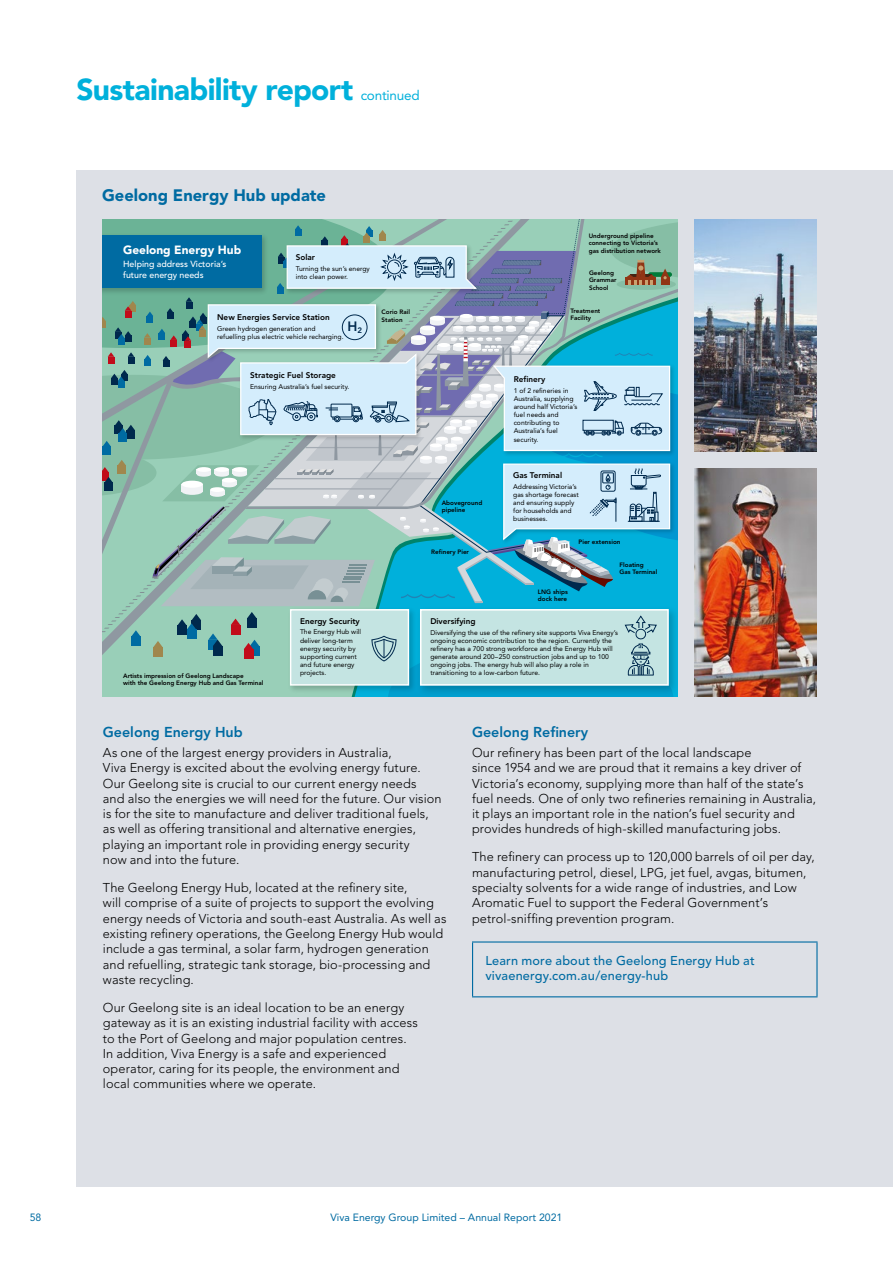
<style>
.page{position:relative;width:893px;height:1263px;background:#fff}
.page>*{position:absolute;margin:0;border:0;box-sizing:border-box;transform-origin:0 0}
.t1{font:900 30px "Avenir";letter-spacing:-.02em;color:#00b0db}
.t2{font:900 16.5px "Avenir";color:#006ba2}
.t3{font:800 14.25px "Avenir";color:#006ba2}
.t4{font:13.5px "Avenir";letter-spacing:-.015em;color:#00b0db}
.t5{font:800 13.5px "Avenir";color:#00294d}
.t6{font:300 12.75px/15.3px "Avenir";letter-spacing:.01em;color:#000}
.t7{font:500 12.75px/15.3px "Avenir";letter-spacing:.015em;color:#006ba2}
.t8{font:900 11.85px "Avenir";color:#fff}
.t9{font:10.5px "Avenir";color:#006ba2}
.t10{font:500 8.85px/10.5px "Avenir";color:#fff}
.t11{font:800 8.1px "Avenir";color:#000}
.t12{font:6.75px/8.1px "Avenir";color:#000}
.t13{font:800 6.3px/7.5px "Avenir";color:#000}
</style>
<div class="page">
<div style="left:77px;top:170px;width:816px;height:1016px;background:#dde0e6"></div>
<div style="left:102px;top:646px;width:183px;height:24px;background:#99cfb8"></div>
<svg style="left:253px;top:649px;width:6px;height:6px"></svg>
<div style="left:153px;top:647px;width:10px;height:10px;background:#a0874d"></div>
<div style="left:208px;top:640px;width:10px;height:9px;background:#006ba2"></div>
<div style="left:213px;top:646px;width:9px;height:9px;background:#00294d"></div>
<svg style="left:102px;top:606px;width:183px;height:40px;background:#89b9ac"></svg>
<div style="left:244px;top:649px;width:9px;height:10px;background:#c10c1a"></div>
<svg style="left:244px;top:640px;width:15px;height:9px"></svg>
<img style="left:285px;top:606px;width:129px;height:89px">
<div style="left:291px;top:610px;width:117px;height:75px;background:#c4e4e2"></div>
<div style="left:290px;top:609px;width:119px;height:77px;border:1px solid #fff"></div>
<img style="left:414px;top:606px;width:263px;height:90px">
<div style="left:421px;top:610px;width:247px;height:75px;background:#c4e4e2"></div>
<div style="left:420px;top:609px;width:249px;height:77px;border:2px solid #fff"></div>
<svg style="left:371px;top:616px;width:302px;height:80px"></svg>
<svg style="left:102px;top:220px;width:575px;height:386px;background:#88bdc5"></svg>
<hr style="left:472px;top:941px;width:346px;height:1px;background:#006ba2">
<hr style="left:472px;top:942px;width:1px;height:54px;background:#006ba2">
<hr style="left:816px;top:942px;width:2px;height:54px;background:#006ba2">
<hr style="left:472px;top:996px;width:346px;height:1px;background:#006ba2">
<img style="left:694px;top:220px;width:122px;height:231px">
<img style="left:694px;top:468px;width:122px;height:228px">
<h1 class="t1" style="left:77px;top:72px;width:278px">Sustainability report</h1>
<p class="t4" style="left:361px;top:88px;width:61px">continued</p>
<p class="t2" style="left:102px;top:185px;width:225px">Geelong Energy Hub update</p>
<p class="t8" style="left:123px;top:243px;width:120px">Geelong Energy Hub</p>
<p class="t10" style="left:123px;top:259px;width:105px">Helping address Victoria’s future energy needs</p>
<p class="t11" style="left:217px;top:313px;width:114px">New Energies Service Station</p>
<p class="t12" style="left:217px;top:325px;width:128px">Green hydrogen generation and refuelling plus electric vehicle recharging.</p>
<p class="t11" style="left:296px;top:253px;width:21px">Solar</p>
<p class="t12" style="left:296px;top:265px;width:76px">Turning the sun’s energy into clean power.</p>
<p class="t5" style="left:347px;top:319px;width:16px">H<sub>2</sub></p>
<p class="t13" style="left:382px;top:308px;width:30px">Corio Rail<br>Station</p>
<p class="t11" style="left:250px;top:370px;width:87px">Strategic Fuel Storage</p>
<p class="t12" style="left:250px;top:382px;width:101px">Ensuring Australia’s fuel security.</p>
<p class="t13" style="left:123px;top:672px;width:142px">Artists impression of Geelong Landscape<br>with the Geelong Energy Hub and Gas Terminal</p>
<p class="t11" style="left:300px;top:616px;width:61px">Energy Security</p>
<p class="t12" style="left:300px;top:628px;width:63px">The Energy Hub will deliver long-term energy security by supporting current and future energy projects.</p>
<p class="t13" style="left:589px;top:232px;width:74px">Underground pipeline connecting to Victoria’s gas distribution network</p>
<p class="t13" style="left:589px;top:269px;width:29px">Geelong<br>Grammar<br>School</p>
<p class="t13" style="left:570px;top:307px;width:31px">Treatment<br>Facility</p>
<p class="t13" style="left:442px;top:499px;width:42px">Aboveground pipeline</p>
<p class="t13" style="left:431px;top:548px;width:39px">Refinery Pier</p>
<p class="t11" style="left:514px;top:374px;width:33px">Refinery</p>
<p class="t12" style="left:514px;top:386px;width:65px">1 of 2 refineries in<br>Australia, supplying around half Victoria’s fuel needs and contributing to<br>Australia’s fuel security.</p>
<p class="t11" style="left:513px;top:470px;width:50px">Gas Terminal</p>
<p class="t12" style="left:513px;top:482px;width:67px">Addressing Victoria’s gas shortage forecast and ensuring supply for households and businesses.</p>
<p class="t13" style="left:578px;top:538px;width:43px">Pier extension</p>
<p class="t13" style="left:538px;top:588px;width:31px">LNG ships dock here</p>
<p class="t13" style="left:620px;top:561px;width:39px">Floating<br>Gas Terminal</p>
<p class="t11" style="left:430px;top:616px;width:47px">Diversifying</p>
<p class="t12" style="left:430px;top:628px;width:189px">Diversifying the use of the refinery site supports Viva Energy’s ongoing economic contribution to the region. Currently the refinery has a 700 strong workforce and the Energy Hub will generate around 200–250 construction jobs and up to 100 ongoing jobs. The energy hub will also play a role in transitioning to a low-carbon future.</p>
<p class="t3" style="left:103px;top:724px;width:141px">Geelong Energy Hub</p>
<p class="t6" style="left:103px;top:745px;width:340px">As one of the largest energy providers in Australia,<br>Viva Energy is excited about the evolving energy future.<br>Our Geelong site is crucial to our current energy needs<br>and also the energies we will need for the future. Our vision is for the site to manufacture and deliver traditional fuels, as well as offering transitional and alternative energies, playing an important role in providing energy security<br>now and into the future.</p>
<p class="t6" style="left:103px;top:880px;width:345px">The Geelong Energy Hub, located at the refinery site,<br>will comprise of a suite of projects to support the evolving energy needs of Victoria and south-east Australia. As well as existing refinery operations, the Geelong Energy Hub would include a gas terminal, a solar farm, hydrogen generation and refuelling, strategic tank storage, bio-processing and waste recycling.</p>
<p class="t6" style="left:103px;top:1000px;width:316px">Our Geelong site is an ideal location to be an energy gateway as it is an existing industrial facility with access to the Port of Geelong and major population centres.<br>In addition, Viva Energy is a safe and experienced operator, caring for its people, the environment and local communities where we operate.</p>
<p class="t3" style="left:472px;top:724px;width:118px">Geelong Refinery</p>
<p class="t6" style="left:472px;top:745px;width:346px">Our refinery has been part of the local landscape<br>since 1954 and we are proud that it remains a key driver of Victoria’s economy, supplying more than half of the state’s fuel needs. One of only two refineries remaining in Australia, it plays an important role in the nation’s fuel security and provides hundreds of high-skilled manufacturing jobs.</p>
<p class="t6" style="left:472px;top:849px;width:344px">The refinery can process up to 120,000 barrels of oil per day, manufacturing petrol, diesel, LPG, jet fuel, avgas, bitumen, specialty solvents for a wide range of industries, and Low Aromatic Fuel to support the Federal Government’s petrol-sniffing prevention program.</p>
<p class="t7" style="left:485px;top:953px;width:271px">Learn more about the Geelong Energy Hub at vivaenergy.com.au/energy-hub</p>
<p class="t9" style="left:30px;top:1211px;width:13px">58</p>
<p class="t9" style="left:331px;top:1211px;width:233px">Viva Energy Group Limited – Annual Report 2021</p>
</div>
